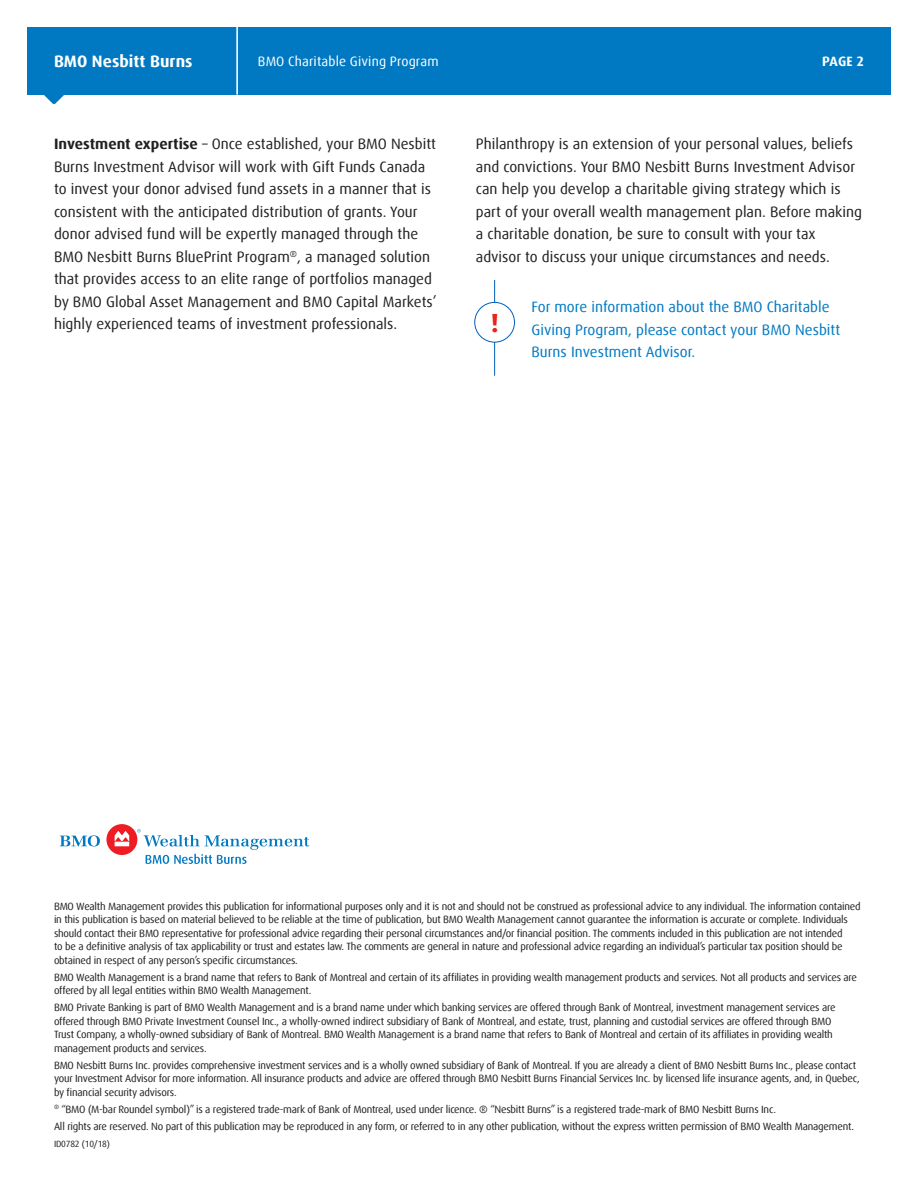
<style>
.page{position:relative;width:918px;height:1188px;background:#fff}
.page>*{position:absolute;margin:0;border:0;box-sizing:border-box;transform-origin:0 0}
.t1{font:700 26.25px "Dax Offc Pro";color:#e72419}
.t2{font:700 16.5px "Dax Offc Pro";letter-spacing:.005em;color:#fff}
.t3{font:15px/22.5px "Dax Offc Pro";color:#231f20}
.Body_Callout_Text{font:15px/22.5px "Dax Offc Pro";color:#0079c2}
.t4{font:13.5px "Dax Offc Pro";letter-spacing:.01em;color:#fff}
.Product_Name{font:700 13.5px "Dax Offc Pro";color:#fff}
.Legal_7_5_9_Black{font:10.5px/13.5px "Dax Offc Pro";letter-spacing:-.02em;color:#231f20}
.Legal_7_5_9_Black-2{font:9px "Dax Offc Pro";letter-spacing:-.02em;color:#231f20}
.s1{font-weight:700}
</style>
<div class="page">
<div style="left:27px;top:27px;width:864px;height:67px;background:#0079c2"></div>
<svg style="left:43px;top:94px;width:22px;height:10px"></svg>
<hr style="left:237px;top:27px;width:1px;height:67px;background:#fff">
<svg style="left:60px;top:835px;width:40px;height:11px"></svg>
<div style="left:106px;top:824px;width:31px;height:31px;background:#ee1d23;border-radius:50%"></div>
<svg style="left:115px;top:831px;width:14px;height:15px"></svg>
<svg style="left:137px;top:829px;width:172px;height:35px"></svg>
<hr style="left:494px;top:280px;width:1px;height:96px;background:#005fb9">
<div style="left:475px;top:302px;width:39px;height:40px;background:#fff;border-radius:50%"></div>
<div style="left:474px;top:302px;width:41px;height:41px;border:1px solid #005fb9;border-radius:50%"></div>
<h2 class="t2" style="left:54px;top:51px;width:140px">BMO Nesbitt Burns</h2>
<p class="t4" style="left:258px;top:53px;width:182px">BMO Charitable Giving Program</p>
<p class="Product_Name" style="left:822px;top:53px;width:43px">PAGE 2</p>
<p class="t3" style="left:54px;top:133px;width:384px"><span class="s1">Investment expertise</span> – Once established, your BMO Nesbitt Burns Investment Advisor will work with Gift Funds Canada to invest your donor advised fund assets in a manner that is consistent with the anticipated distribution of grants. Your donor advised fund will be expertly managed through the BMO Nesbitt Burns BluePrint Program<sup>®</sup>, a managed solution that provides access to an elite range of portfolios managed by BMO Global Asset Management and BMO Capital Markets’ highly experienced teams of investment professionals.</p>
<p class="t3" style="left:476px;top:133px;width:388px">Philanthropy is an extension of your personal values, beliefs and convictions. Your BMO Nesbitt Burns Investment Advisor can help you develop a charitable giving strategy which is part of your overall wealth management plan. Before making a charitable donation, be sure to consult with your tax advisor to discuss your unique circumstances and needs.</p>
<p class="Body_Callout_Text" style="left:532px;top:296px;width:310px">For more information about the BMO Charitable<br>Giving Program, please contact your BMO Nesbitt<br>Burns Investment Advisor.</p>
<p class="t1" style="left:490px;top:305px;width:10px">!</p>
<p class="Legal_7_5_9_Black" style="left:54px;top:899px;width:808px">BMO Wealth Management provides this publication for informational purposes only and it is not and should not be construed as professional advice to any individual. The information contained in this publication is based on material believed to be reliable at the time of publication, but BMO Wealth Management cannot guarantee the information is accurate or complete. Individuals should contact their BMO representative for professional advice regarding their personal circumstances and/or financial position. The comments included in this publication are not intended<br>to be a definitive analysis of tax applicability or trust and estates law. The comments are general in nature and professional advice regarding an individual’s particular tax position should be obtained in respect of any person’s specific circumstances.</p>
<p class="Legal_7_5_9_Black" style="left:54px;top:970px;width:805px">BMO Wealth Management is a brand name that refers to Bank of Montreal and certain of its affiliates in providing wealth management products and services. Not all products and services are offered by all legal entities within BMO Wealth Management.</p>
<p class="Legal_7_5_9_Black" style="left:54px;top:1001px;width:783px">BMO Private Banking is part of BMO Wealth Management and is a brand name under which banking services are offered through Bank of Montreal, investment management services are offered through BMO Private Investment Counsel Inc., a wholly-owned indirect subsidiary of Bank of Montreal, and estate, trust, planning and custodial services are offered through BMO Trust Company, a wholly-owned subsidiary of Bank of Montreal. BMO Wealth Management is a brand name that refers to Bank of Montreal and certain of its affiliates in providing wealth management products and services.</p>
<p class="Legal_7_5_9_Black" style="left:54px;top:1058px;width:807px">BMO Nesbitt Burns Inc. provides comprehensive investment services and is a wholly owned subsidiary of Bank of Montreal. If you are already a client of BMO Nesbitt Burns Inc., please contact your Investment Advisor for more information. All insurance products and advice are offered through BMO Nesbitt Burns Financial Services Inc. by licensed life insurance agents, and, in Quebec, by financial security advisors.</p>
<p class="Legal_7_5_9_Black" style="left:54px;top:1102px;width:723px"><sup>®</sup> “BMO (M-bar Roundel symbol)” is a registered trade-mark of Bank of Montreal, used under licence. ® “Nesbitt Burns” is a registered trade-mark of BMO Nesbitt Burns Inc.</p>
<p class="Legal_7_5_9_Black" style="left:54px;top:1119px;width:802px">All rights are reserved. No part of this publication may be reproduced in any form, or referred to in any other publication, without the express written permission of BMO Wealth Management.</p>
<p class="Legal_7_5_9_Black-2" style="left:54px;top:1138px;width:57px">ID0782 (10/18)</p>
</div>
